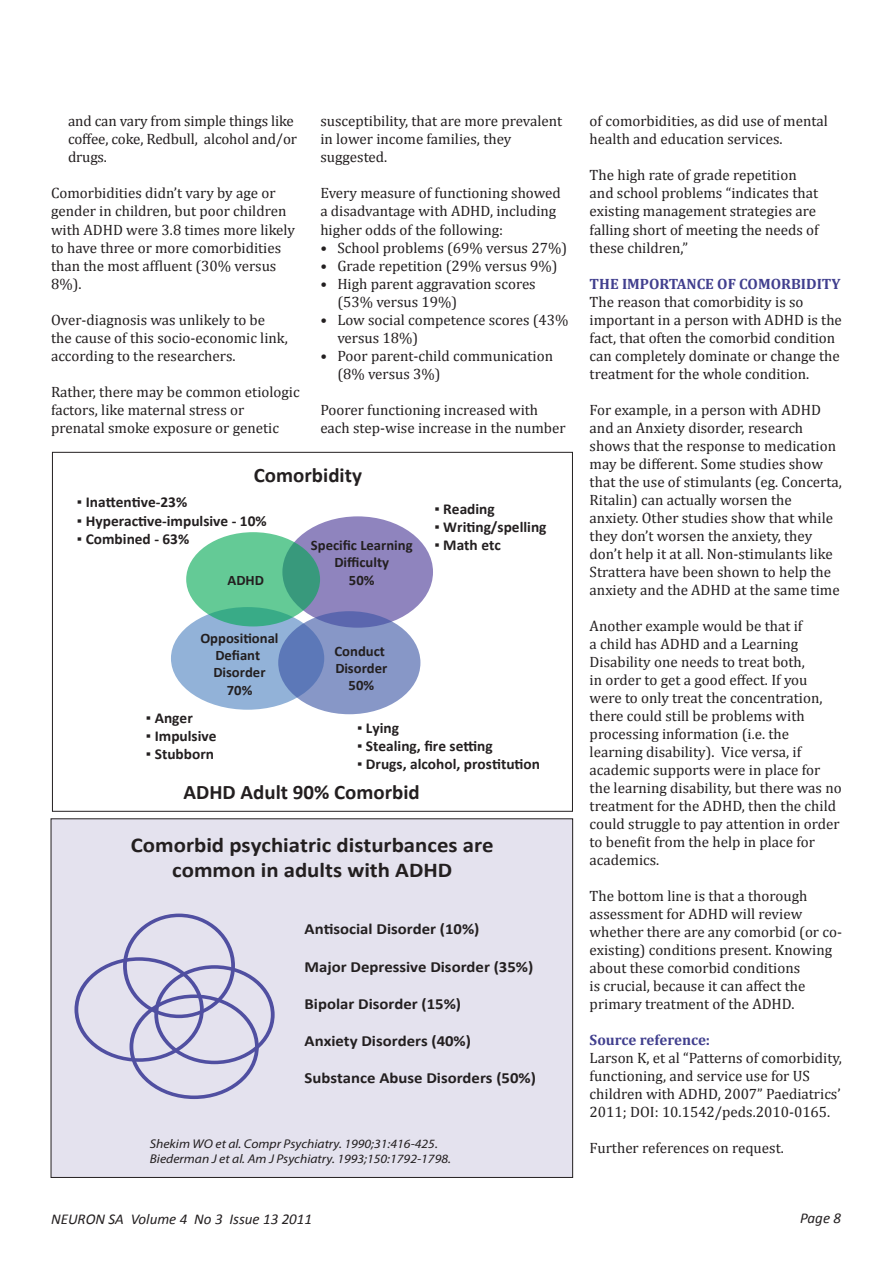
<style>
.page{position:relative;width:893px;height:1263px;background:#fff}
.page>*{position:absolute;margin:0;border:0;box-sizing:border-box;transform-origin:0 0}
.t1{font:700 21.15px/25.3px "Calibri";color:#231f20;text-align:center;scale:1.08 1}
.t2{font:700 20.7px "Calibri";color:#231f20}
.t3{font:700 15.45px "Calibri";color:#231f20;scale:1.08 1}
.t4{font:700 15.15px "Calibri";color:#231f20}
.t5{font:15px/18px "Cambria";color:#231f20}
.t6{font:700 15px "Cambria";color:#413f8e}
.t7{font:italic 15px "Calibri";color:#231f20}
.t8{font:700 14.4px/17.4px "Calibri";color:#231f20;text-align:center}
.t9{font:italic 12.6px/15.1px "Myriad Pro";color:#231f20;scale:1.08 1}
</style>
<div class="page">
<div style="left:282px;top:516px;width:151px;height:112px;background:#8f84be;border-radius:50%"></div>
<div style="left:171px;top:607px;width:153px;height:103px;background:#92b2d8;border-radius:50%"></div>
<svg style="left:186px;top:532px;width:134px;height:94px;background:#58be90"></svg>
<svg style="left:278px;top:611px;width:142px;height:103px;background:#7b8dc2"></svg>
<div style="left:51px;top:819px;width:522px;height:358px;background:#e4e2ee"></div>
<div style="left:154px;top:965px;width:121px;height:99px;border:4px solid #504fa1;border-radius:50%"></div>
<div style="left:130px;top:994px;width:129px;height:105px;border:4px solid #504fa1;border-radius:50%"></div>
<div style="left:75px;top:957px;width:129px;height:105px;border:4px solid #504fa1;border-radius:50%"></div>
<div style="left:123px;top:913px;width:112px;height:105px;border:4px solid #504fa1;border-radius:50%"></div>
<p class="t5" style="left:68px;top:112px;width:231px">and can vary from simple things like coffee, coke, Redbull, alcohol and/or drugs.</p>
<p class="t5" style="left:51px;top:184px;width:237px">Comorbidities didn’t vary by age or gender in children, but poor children with ADHD</p>
<p class="t5" style="left:51px;top:220px;width:245px;text-indent:75px">were 3.8 times more likely to have three or more comorbidities than the most affluent (30% versus<br>8%).</p>
<p class="t5" style="left:51px;top:310px;width:238px">Over-diagnosis was unlikely to be the cause of this socio-economic link, according to the researchers.</p>
<p class="t5" style="left:51px;top:382px;width:250px">Rather, there may be common etiologic factors, like maternal stress or prenatal smoke exposure or genetic</p>
<p class="t5" style="left:320px;top:112px;width:243px">susceptibility, that are more prevalent in lower income families, they suggested.</p>
<p class="t5" style="left:320px;top:184px;width:242px">Every measure of functioning showed a disadvantage with ADHD</p>
<p class="t5" style="left:320px;top:202px;width:237px;text-indent:170px">, including higher odds of the following:</p>
<p class="t5" style="left:320px;top:238px;width:248px">• School problems (69% versus 27%)</p>
<p class="t5" style="left:320px;top:256px;width:239px">• Grade repetition (29% versus 9%)</p>
<p class="t5" style="left:337px;top:274px;width:200px;text-indent:-17px">• High parent aggravation scores (53% versus 19%)</p>
<p class="t5" style="left:337px;top:310px;width:233px;text-indent:-17px">• Low social competence scores (43% versus 18%)</p>
<p class="t5" style="left:337px;top:346px;width:217px;text-indent:-17px">• Poor parent-child communication (8% versus 3%)</p>
<p class="t5" style="left:320px;top:400px;width:247px">Poorer functioning increased with each step-wise increase in the number</p>
<p class="t2" style="left:254px;top:462px;width:110px">Comorbidity</p>
<p class="t4" style="left:77px;top:493px;width:112px">▪ Inattentive-23%</p>
<p class="t4" style="left:77px;top:511px;width:191px">▪ Hyperactive-impulsive - 10%</p>
<p class="t4" style="left:77px;top:529px;width:114px">▪ Combined - 63%</p>
<p class="t8" style="left:311px;top:536px;width:103px">Specific Learning<br>Difficulty</p>
<p class="t8" style="left:228px;top:571px;width:38px">ADHD</p>
<p class="t8" style="left:349px;top:571px;width:27px">50%</p>
<p class="t8" style="left:201px;top:629px;width:79px">Oppositional<br>Defiant<br>Disorder<br>70%</p>
<p class="t8" style="left:334px;top:642px;width:54px">Conduct<br>Disorder<br>50%</p>
<p class="t4" style="left:434px;top:499px;width:62px">▪ Reading</p>
<p class="t4" style="left:434px;top:517px;width:114px">▪ Writing/spelling</p>
<p class="t4" style="left:434px;top:535px;width:68px">▪ Math etc</p>
<p class="t4" style="left:146px;top:708px;width:48px">▪ Anger</p>
<p class="t4" style="left:146px;top:726px;width:72px">▪ Impulsive</p>
<p class="t4" style="left:146px;top:744px;width:70px">▪ Stubborn</p>
<p class="t4" style="left:357px;top:718px;width:43px">▪ Lying</p>
<p class="t4" style="left:357px;top:736px;width:137px">▪ Stealing, fire setting</p>
<p class="t4" style="left:357px;top:754px;width:185px">▪ Drugs, alcohol, prostitution</p>
<p class="t2" style="left:183px;top:779px;width:238px">ADHD Adult 90% Comorbid</p>
<p class="t1" style="left:131px;top:832px;width:337px">Comorbid psychiatric disturbances are common in adults with ADHD</p>
<p class="t3" style="left:305px;top:919px;width:163px">Antisocial Disorder (10%)</p>
<p class="t3" style="left:305px;top:957px;width:213px">Major Depressive Disorder (35%)</p>
<p class="t3" style="left:305px;top:994px;width:146px">Bipolar Disorder (15%)</p>
<p class="t3" style="left:305px;top:1031px;width:156px">Anxiety Disorders (40%)</p>
<p class="t3" style="left:305px;top:1068px;width:216px">Substance Abuse Disorders (50%)</p>
<p class="t9" style="left:150px;top:1136px;width:280px">Shekim WO et al. Compr Psychiatry. 1990;31:416-425.<br>Biederman J et al. Am J Psychiatry. 1993;150:1792-1798.</p>
<p class="t5" style="left:590px;top:112px;width:240px">of comorbidities, as did use of mental health and education services.</p>
<p class="t5" style="left:590px;top:166px;width:231px">The high rate of grade repetition and school problems “indicates that existing management strategies are falling short of meeting the needs of these children,”</p>
<p class="t6" style="left:590px;top:273px;width:252px">THE IMPORTANCE OF COMORBIDITY</p>
<p class="t5" style="left:590px;top:292px;width:215px">The reason that comorbidity is so important in a person with ADHD</p>
<p class="t5" style="left:590px;top:310px;width:254px;text-indent:218px">is the fact, that often the comorbid condition can completely dominate or change the treatment for the whole condition.</p>
<p class="t5" style="left:590px;top:400px;width:254px">For example, in a person with ADHD<br>and an Anxiety disorder, research shows that the response to medication may be different. Some studies show that the use of stimulants (eg. Concerta, Ritalin) can actually worsen the anxiety. Other studies show that while they don’t worsen the anxiety, they don’t help it at all. Non-stimulants like Strattera have been shown to help the anxiety and the ADHD</p>
<p class="t5" style="left:734px;top:580px;width:107px">at the same time</p>
<p class="t5" style="left:590px;top:616px;width:214px">Another example would be that if a child has ADHD</p>
<p class="t5" style="left:590px;top:634px;width:254px;text-indent:114px">and a Learning<br>Disability one needs to treat both,<br>in order to get a good effect. If you were to only treat the concentration, there could still be problems with processing information (i.e. the learning disability). Vice versa, if academic supports were in place for the learning disability, but there was no treatment for the ADHD</p>
<p class="t5" style="left:590px;top:796px;width:251px;text-indent:152px">, then the child could struggle to pay attention in order to benefit from the help in place for academics.</p>
<p class="t5" style="left:590px;top:886px;width:219px">The bottom line is that a thorough assessment for ADHD</p>
<p class="t5" style="left:590px;top:904px;width:254px;text-indent:142px">will review whether there are any comorbid (or co&shy;existing) conditions present. Knowing about these comorbid conditions<br>is crucial, because it can affect the primary treatment of the ADHD</p>
<p class="t5" style="left:791px;top:994px;width:5px">.</p>
<p class="t6" style="left:590px;top:1029px;width:122px">Source reference:</p>
<p class="t5" style="left:590px;top:1048px;width:254px">Larson K, et al “Patterns of comorbidity, functioning, and service use for US children with ADHD</p>
<p class="t5" style="left:590px;top:1084px;width:253px;text-indent:128px">, 2007” Paediatrics’<br>2011; DOI: 10.1542/peds.2010-0165.</p>
<p class="t5" style="left:590px;top:1138px;width:196px">Further references on request.</p>
<p class="t7" style="left:51px;top:1208px;width:263px">NEURON SA Volume 4 No 3 Issue 13 2011</p>
<p class="t7" style="left:800px;top:1208px;width:43px">Page 8</p>
</div>
